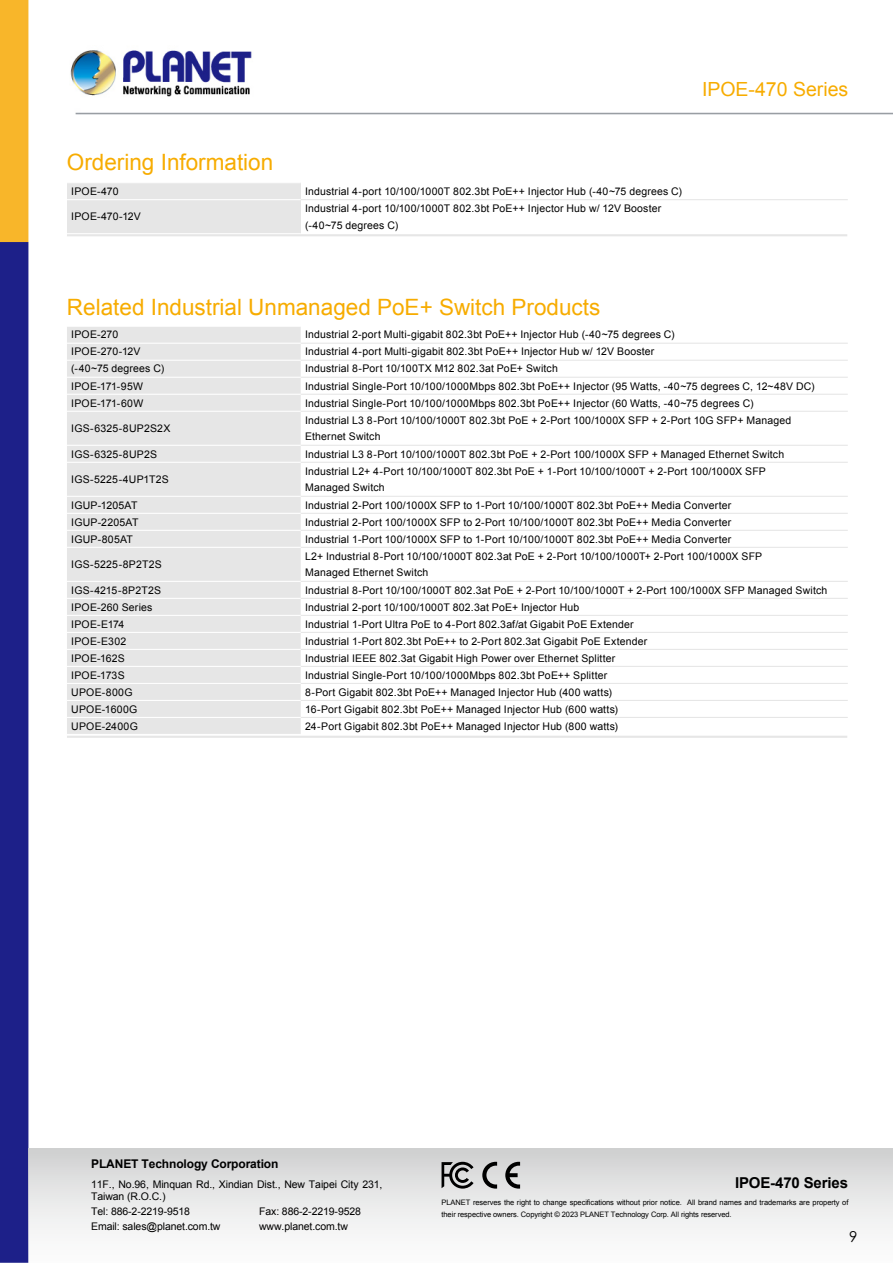
<style>
.page{position:relative;width:893px;height:1263px;background:#fff}
.page>*{position:absolute;margin:0;border:0;box-sizing:border-box;transform-origin:0 0}
.t1{font:22.5px "Arial";color:#f7ac00}
.t2{font:19.5px "Arial";color:#f7ac00}
.t3{font:700 15px "Arial";letter-spacing:-.01em;color:#000}
.t4{font:15px "Century Gothic";color:#000}
.t5{font:700 12px "Arial";letter-spacing:-.01em;color:#000}
.t6{font:10.5px/16.5px "Arial";letter-spacing:.015em;color:#000}
.t7{font:10.5px/12px "Arial";letter-spacing:-.01em;color:#000}
.t8{font:7.5px/12px "Arial";letter-spacing:-.01em;color:#000}
</style>
<div class="page">
<img style="left:0;top:0;width:893px;height:1263px">
<div style="left:29px;top:1148px;width:864px;height:115px;background:linear-gradient(to bottom,#d2d2d3,#fff)"></div>
<svg style="left:482px;top:1162px;width:15px;height:26px"></svg>
<svg style="left:505px;top:1162px;width:15px;height:26px"></svg>
<svg style="left:442px;top:1162px;width:32px;height:26px"></svg>
<div style="left:67px;top:327px;width:234px;height:373px;background:#e6e6e6"></div>
<svg style="left:301px;top:326px;width:547px;height:374px"></svg>
<svg style="left:67px;top:701px;width:781px;height:33px"></svg>
<hr style="left:67px;top:326px;width:234px;height:1px;background:#fff">
<hr style="left:67px;top:343px;width:234px;height:1px;background:#fff">
<hr style="left:67px;top:360px;width:234px;height:1px;background:#fff">
<hr style="left:67px;top:377px;width:234px;height:1px;background:#fff">
<hr style="left:67px;top:394px;width:234px;height:1px;background:#fff">
<hr style="left:67px;top:411px;width:234px;height:1px;background:#fff">
<hr style="left:67px;top:445px;width:234px;height:1px;background:#fff">
<hr style="left:67px;top:462px;width:234px;height:1px;background:#fff">
<hr style="left:67px;top:496px;width:234px;height:1px;background:#fff">
<hr style="left:67px;top:513px;width:234px;height:1px;background:#fff">
<hr style="left:67px;top:530px;width:234px;height:1px;background:#fff">
<hr style="left:67px;top:547px;width:234px;height:1px;background:#fff">
<hr style="left:67px;top:581px;width:234px;height:1px;background:#fff">
<hr style="left:67px;top:598px;width:234px;height:1px;background:#fff">
<hr style="left:67px;top:615px;width:234px;height:1px;background:#fff">
<hr style="left:67px;top:632px;width:234px;height:1px;background:#fff">
<hr style="left:67px;top:649px;width:234px;height:1px;background:#fff">
<hr style="left:67px;top:666px;width:234px;height:1px;background:#fff">
<hr style="left:67px;top:683px;width:234px;height:1px;background:#fff">
<hr style="left:67px;top:700px;width:234px;height:1px;background:#fff">
<hr style="left:67px;top:717px;width:234px;height:1px;background:#fff">
<hr style="left:67px;top:734px;width:234px;height:1px;background:#fff">
<hr style="left:301px;top:343px;width:547px;height:1px;background:#e6e6e6">
<hr style="left:301px;top:360px;width:547px;height:1px;background:#e6e6e6">
<hr style="left:301px;top:377px;width:547px;height:1px;background:#e6e6e6">
<hr style="left:301px;top:394px;width:547px;height:1px;background:#e6e6e6">
<hr style="left:301px;top:411px;width:547px;height:1px;background:#e6e6e6">
<hr style="left:301px;top:445px;width:547px;height:1px;background:#e6e6e6">
<hr style="left:301px;top:462px;width:547px;height:1px;background:#e6e6e6">
<hr style="left:301px;top:496px;width:547px;height:1px;background:#e6e6e6">
<hr style="left:301px;top:513px;width:547px;height:1px;background:#e6e6e6">
<hr style="left:301px;top:530px;width:547px;height:1px;background:#e6e6e6">
<hr style="left:301px;top:547px;width:547px;height:1px;background:#e6e6e6">
<hr style="left:301px;top:581px;width:547px;height:1px;background:#e6e6e6">
<hr style="left:301px;top:598px;width:547px;height:1px;background:#e6e6e6">
<hr style="left:301px;top:615px;width:547px;height:1px;background:#e6e6e6">
<hr style="left:301px;top:632px;width:547px;height:1px;background:#e6e6e6">
<hr style="left:301px;top:649px;width:547px;height:1px;background:#e6e6e6">
<hr style="left:301px;top:666px;width:547px;height:1px;background:#e6e6e6">
<hr style="left:301px;top:683px;width:547px;height:1px;background:#e6e6e6">
<hr style="left:301px;top:700px;width:547px;height:1px;background:#e6e6e6">
<hr style="left:301px;top:717px;width:547px;height:1px;background:#e6e6e6">
<hr style="left:67px;top:736px;width:780px;height:2px;background:#e6e6e6">
<div style="left:67px;top:183px;width:234px;height:17px;background:#e6e6e6"></div>
<div style="left:301px;top:183px;width:547px;height:17px;background:#fff"></div>
<div style="left:67px;top:200px;width:234px;height:34px;background:#e6e6e6"></div>
<div style="left:301px;top:200px;width:547px;height:34px;background:#fff"></div>
<hr style="left:67px;top:182px;width:234px;height:1px;background:#fff">
<hr style="left:67px;top:199px;width:234px;height:1px;background:#fff">
<hr style="left:67px;top:233px;width:234px;height:1px;background:#fff">
<hr style="left:301px;top:199px;width:547px;height:1px;background:#e6e6e6">
<hr style="left:67px;top:234px;width:780px;height:2px;background:#e6e6e6">
<h2 class="t2" style="left:702px;top:77px;width:148px">IPOE-470 Series</h2>
<h1 class="t1" style="left:67px;top:148px;width:208px">Ordering Information</h1>
<p class="t6" style="left:71px;top:183px;width:49px">IPOE-470</p>
<p class="t6" style="left:305px;top:183px;width:378px">Industrial 4-port 10/100/1000T 802.3bt PoE++ Injector Hub (-40~75 degrees C)</p>
<p class="t6" style="left:71px;top:209px;width:71px">IPOE-470-12V</p>
<p class="t6" style="left:305px;top:201px;width:358px">Industrial 4-port 10/100/1000T 802.3bt PoE++ Injector Hub w/ 12V Booster (-40~75 degrees C)</p>
<h1 class="t1" style="left:67px;top:292px;width:535px">Related Industrial Unmanaged PoE+ Switch Products</h1>
<p class="t6" style="left:71px;top:327px;width:49px">IPOE-270</p>
<p class="t6" style="left:305px;top:326px;width:371px">Industrial 2-port Multi-gigabit 802.3bt PoE++ Injector Hub (-40~75 degrees C)</p>
<p class="t6" style="left:71px;top:344px;width:71px">IPOE-270-12V</p>
<p class="t6" style="left:305px;top:344px;width:351px">Industrial 4-port Multi-gigabit 802.3bt PoE++ Injector Hub w/ 12V Booster</p>
<p class="t6" style="left:71px;top:361px;width:95px">(-40~75 degrees C)</p>
<p class="t6" style="left:305px;top:361px;width:254px">Industrial 8-Port 10/100TX M12 802.3at PoE+ Switch</p>
<p class="t6" style="left:71px;top:378px;width:73px">IPOE-171-95W</p>
<p class="t6" style="left:305px;top:378px;width:511px">Industrial Single-Port 10/100/1000Mbps 802.3bt PoE++ Injector (95 Watts, -40~75 degrees C, 12~48V DC)</p>
<p class="t6" style="left:71px;top:395px;width:74px">IPOE-171-60W</p>
<p class="t6" style="left:305px;top:395px;width:450px">Industrial Single-Port 10/100/1000Mbps 802.3bt PoE++ Injector (60 Watts, -40~75 degrees C)</p>
<p class="t6" style="left:71px;top:420px;width:101px">IGS-6325-8UP2S2X</p>
<p class="t6" style="left:305px;top:412px;width:488px">Industrial L3 8-Port 10/100/1000T 802.3bt PoE + 2-Port 100/1000X SFP + 2-Port 10G SFP+ Managed<br>Ethernet Switch</p>
<p class="t6" style="left:71px;top:446px;width:87px">IGS-6325-8UP2S</p>
<p class="t6" style="left:305px;top:446px;width:481px">Industrial L3 8-Port 10/100/1000T 802.3bt PoE + 2-Port 100/1000X SFP + Managed Ethernet Switch</p>
<p class="t6" style="left:71px;top:471px;width:99px">IGS-5225-4UP1T2S</p>
<p class="t6" style="left:305px;top:463px;width:462px">Industrial L2+ 4-Port 10/100/1000T 802.3bt PoE + 1-Port 10/100/1000T + 2-Port 100/1000X SFP<br>Managed Switch</p>
<p class="t6" style="left:71px;top:497px;width:68px">IGUP-1205AT</p>
<p class="t6" style="left:305px;top:497px;width:428px">Industrial 2-Port 100/1000X SFP to 1-Port 10/100/1000T 802.3bt PoE++ Media Converter</p>
<p class="t6" style="left:71px;top:514px;width:69px">IGUP-2205AT</p>
<p class="t6" style="left:305px;top:514px;width:428px">Industrial 2-Port 100/1000X SFP to 2-Port 10/100/1000T 802.3bt PoE++ Media Converter</p>
<p class="t6" style="left:71px;top:531px;width:63px">IGUP-805AT</p>
<p class="t6" style="left:305px;top:531px;width:428px">Industrial 1-Port 100/1000X SFP to 1-Port 10/100/1000T 802.3bt PoE++ Media Converter</p>
<p class="t6" style="left:71px;top:556px;width:92px">IGS-5225-8P2T2S</p>
<p class="t6" style="left:305px;top:548px;width:459px">L2+ Industrial 8-Port 10/100/1000T 802.3at PoE + 2-Port 10/100/1000T+ 2-Port 100/1000X SFP<br>Managed Ethernet Switch</p>
<p class="t6" style="left:71px;top:582px;width:91px">IGS-4215-8P2T2S</p>
<p class="t6" style="left:305px;top:582px;width:524px">Industrial 8-Port 10/100/1000T 802.3at PoE + 2-Port 10/100/1000T + 2-Port 100/1000X SFP Managed Switch</p>
<p class="t6" style="left:71px;top:599px;width:83px">IPOE-260 Series</p>
<p class="t6" style="left:305px;top:599px;width:276px">Industrial 2-port 10/100/1000T 802.3at PoE+ Injector Hub</p>
<p class="t7" style="left:71px;top:618px;width:55px">IPOE-E174</p>
<p class="t6" style="left:305px;top:616px;width:330px">Industrial 1-Port Ultra PoE to 4-Port 802.3af/at Gigabit PoE Extender</p>
<p class="t6" style="left:71px;top:633px;width:57px">IPOE-E302</p>
<p class="t6" style="left:305px;top:633px;width:344px">Industrial 1-Port 802.3bt PoE++ to 2-Port 802.3at Gigabit PoE Extender</p>
<p class="t6" style="left:71px;top:650px;width:55px">IPOE-162S</p>
<p class="t6" style="left:305px;top:650px;width:312px">Industrial IEEE 802.3at Gigabit High Power over Ethernet Splitter</p>
<p class="t6" style="left:71px;top:667px;width:55px">IPOE-173S</p>
<p class="t6" style="left:305px;top:667px;width:304px">Industrial Single-Port 10/100/1000Mbps 802.3bt PoE++ Splitter</p>
<p class="t6" style="left:71px;top:684px;width:63px">UPOE-800G</p>
<p class="t6" style="left:305px;top:684px;width:308px">8-Port Gigabit 802.3bt PoE++ Managed Injector Hub (400 watts)</p>
<p class="t6" style="left:71px;top:701px;width:68px">UPOE-1600G</p>
<p class="t6" style="left:305px;top:701px;width:314px">16-Port Gigabit 802.3bt PoE++ Managed Injector Hub (600 watts)</p>
<p class="t6" style="left:71px;top:718px;width:68px">UPOE-2400G</p>
<p class="t6" style="left:305px;top:718px;width:314px">24-Port Gigabit 802.3bt PoE++ Managed Injector Hub (800 watts)</p>
<p class="t5" style="left:91px;top:1156px;width:189px">PLANET Technology Corporation</p>
<p class="t7" style="left:91px;top:1178px;width:293px">11F., No.96, Minquan Rd., Xindian Dist., New Taipei City 231,<br>Taiwan (R.O.C.)</p>
<p class="t7" style="left:91px;top:1205px;width:100px">Tel: 886-2-2219-9518</p>
<p class="t7" style="left:259px;top:1205px;width:103px">Fax: 886-2-2219-9528</p>
<p class="t7" style="left:91px;top:1220px;width:131px">Email: sales@planet.com.tw</p>
<p class="t7" style="left:259px;top:1220px;width:90px">www.planet.com.tw</p>
<h3 class="t3" style="left:735px;top:1172px;width:114px">IPOE-470 Series</h3>
<p class="t8" style="left:442px;top:1196px;width:408px">PLANET reserves the right to change specifications without prior notice. All brand names and trademarks are property of their respective owners. Copyright © 2023 PLANET Technology Corp. All rights reserved.</p>
<h3 class="t4" style="left:849px;top:1227px;width:10px">9</h3>
</div>
